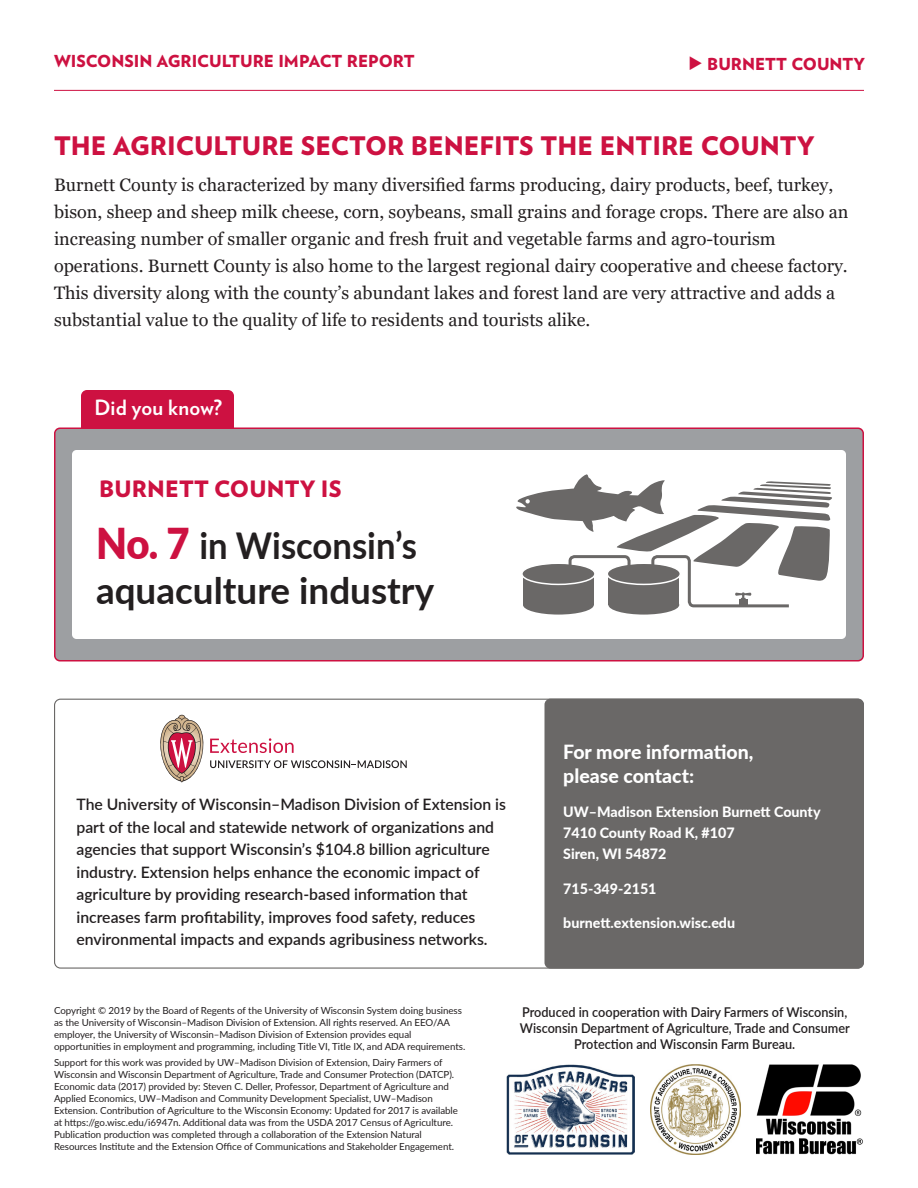
<style>
.page{position:relative;width:918px;height:1188px;background:#fff}
.page>*{position:absolute;margin:0;border:0;box-sizing:border-box;transform-origin:0 0}
.Box_Answer{font:700 36.9px "Lato";color:#231f20}
.Box_Answer-2{font:700 36.9px "Lato";color:#231f20;scale:.94 1}
.Title-Impact_Report{font:900 25.5px "Verlag";color:#cd1141}
.Box_Title{font:900 22.5px "Verlag";letter-spacing:.01em;color:#cd1141}
.Sub-Subhead{font:700 21px "Verlag";letter-spacing:.01em;color:#fff}
.Smaller_text{font:800 19.5px/24px "Lato";color:#fff}
.Text{font:18px/27px "Georgia";color:#231f20}
.Title-Impact_Report-2{font:900 16.5px "Verlag";color:#cd1141}
.White_Text{font:600 15.75px/22.5px "Lato";color:#231f20}
.Smaller_text-2{font:800 14.25px/21px "Lato";color:#fff}
.Box_Answer-3{font:600 13.5px/16.2px "Lato";color:#231f20;text-align:center;scale:.94 1}
.Smallest_Text{font:9.75px/12px "Lato";letter-spacing:-.005em;color:#231f20}
.s1{font-weight:900;font-size:42.6px;color:#cd1141}
</style>
<div class="page">
<hr style="left:54px;top:90px;width:810px;height:1px;background:#cd1141">
<div style="left:544px;top:699px;width:320px;height:270px;background:#6a6867;border-radius:6px"></div>
<svg style="left:160px;top:715px;width:247px;height:67px"></svg>
<img style="left:506px;top:1064px;width:128px;height:90px">
<img style="left:651px;top:1064px;width:89px;height:90px">
<img style="left:756px;top:1064px;width:107px;height:90px">
<div style="left:81px;top:390px;width:153px;height:54px;background:#cd1141;border-radius:6px"></div>
<div style="left:55px;top:428px;width:808px;height:233px;background:#9d9fa2;border-radius:5px"></div>
<div style="left:54px;top:428px;width:810px;height:234px;border:2px solid #cd1141;border-radius:5px"></div>
<div style="left:72px;top:450px;width:774px;height:189px;background:#fff;border-radius:4px"></div>
<div style="left:523px;top:595px;width:71px;height:20px;background:#6a6867;border-radius:50%"></div>
<div style="left:608px;top:595px;width:71px;height:20px;background:#6a6867;border-radius:50%"></div>
<svg style="left:516px;top:474px;width:316px;height:135px"></svg>
<div style="left:739px;top:599px;width:8px;height:7px;background:#6a6867"></div>
<p class="Title-Impact_Report-2" style="left:54px;top:48px;width:362px">WISCONSIN AGRICULTURE IMPACT REPORT</p>
<p class="Title-Impact_Report-2" style="left:689px;top:51px;width:178px">◆ BURNETT COUNTY</p>
<p class="Title-Impact_Report" style="left:54px;top:125px;width:762px">THE AGRICULTURE SECTOR BENEFITS THE ENTIRE COUNTY</p>
<p class="Text" style="left:54px;top:172px;width:796px">Burnett County is characterized by many diversified farms producing, dairy products, beef, turkey, bison, sheep and sheep milk cheese, corn, soybeans, small grains and forage crops. There are also an increasing number of smaller organic and fresh fruit and vegetable farms and agro-tourism operations. Burnett County is also home to the largest regional dairy cooperative and cheese factory.<br>This diversity along with the county’s abundant lakes and forest land are very attractive and adds a substantial value to the quality of life to residents and tourists alike.</p>
<p class="Sub-Subhead" style="left:94px;top:391px;width:129px">Did you know?</p>
<p class="Box_Title" style="left:99px;top:470px;width:244px">BURNETT COUNTY IS</p>
<p class="Box_Answer-2" style="left:96px;top:518px;width:343px"><span class="s1">No. 7</span> in Wisconsin’s</p>
<p class="Box_Answer" style="left:96px;top:563px;width:340px">aquaculture industry</p>
<p class="White_Text" style="left:76px;top:793px;width:431px">The University of Wisconsin–Madison Division of Extension is part of the local and statewide network of organizations and agencies that support Wisconsin’s $104.8 billion agriculture industry. Extension helps enhance the economic impact of agriculture by providing research-based information that increases farm profitability, improves food safety, reduces environmental impacts and expands agribusiness networks.</p>
<p class="Smaller_text" style="left:563px;top:739px;width:192px">For more information, please contact:</p>
<p class="Smaller_text-2" style="left:563px;top:801px;width:259px">UW–Madison Extension Burnett County<br>7410 County Road K, #107<br>Siren, WI 54872</p>
<p class="Smaller_text-2" style="left:563px;top:877px;width:95px">715-349-2151</p>
<p class="Smaller_text-2" style="left:563px;top:912px;width:173px">burnett.extension.wisc.edu</p>
<p class="Smallest_Text" style="left:54px;top:1004px;width:413px">Copyright © 2019 by the Board of Regents of the University of Wisconsin System doing business as the University of Wisconsin–Madison Division of Extension. All rights reserved. An EEO/AA employer, the University of Wisconsin–Madison Division of Extension provides equal opportunities in employment and programming, including Title VI, Title IX, and ADA requirements.</p>
<p class="Smallest_Text" style="left:54px;top:1056px;width:406px">Support for this work was provided by UW–Madison Division of Extension, Dairy Farmers of Wisconsin and Wisconsin Department of Agriculture, Trade and Consumer Protection (DATCP).<br>Economic data (2017) provided by: Steven C. Deller, Professor, Department of Agriculture and Applied Economics, UW–Madison and Community Development Specialist, UW–Madison Extension. Contribution of Agriculture to the Wisconsin Economy: Updated for 2017 is available at https://go.wisc.edu/i6947n. Additional data was from the USDA 2017 Census of Agriculture.<br>Publication production was completed through a collaboration of the Extension Natural Resources Institute and the Extension Office of Communications and Stakeholder Engagement.</p>
<p class="Box_Answer-3" style="left:520px;top:1003px;width:352px">Produced in cooperation with Dairy Farmers of Wisconsin,<br>Wisconsin Department of Agriculture, Trade and Consumer<br>Protection and Wisconsin Farm Bureau.</p>
</div>
